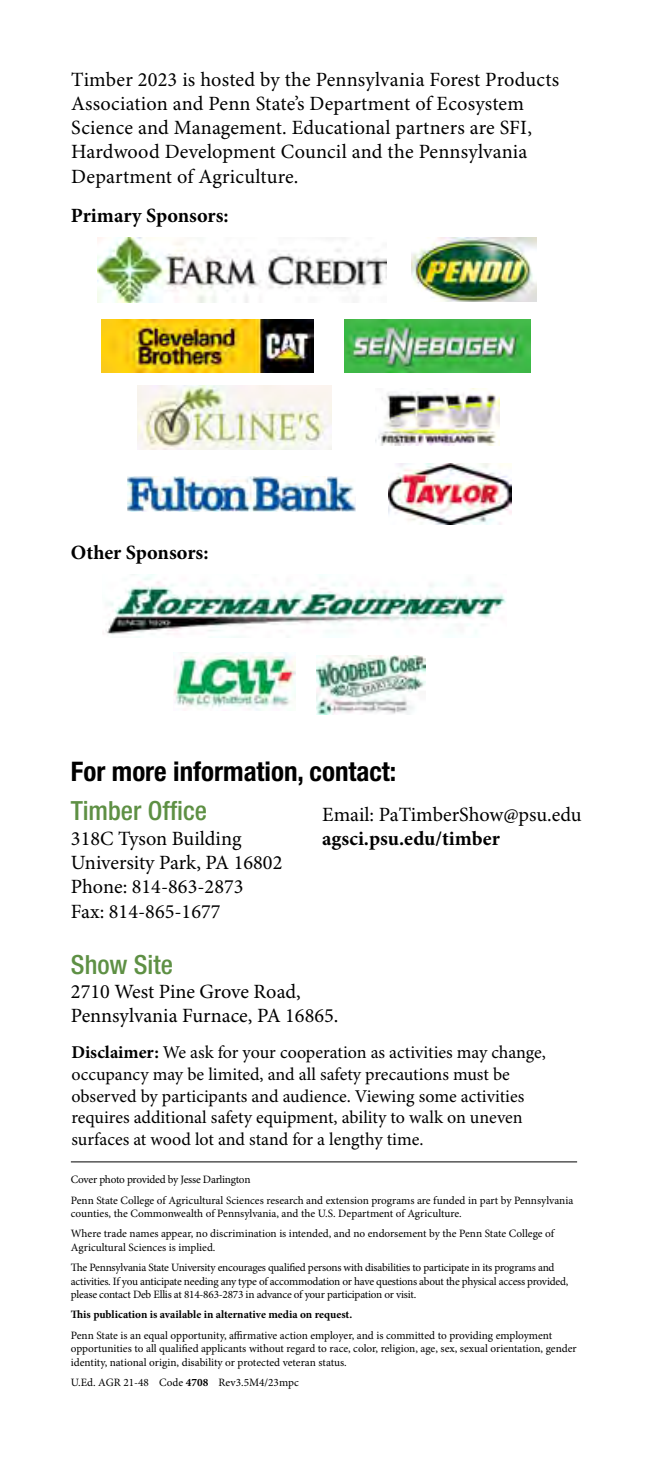
<style>
.page{position:relative;width:648px;height:1458px;background:#fff}
.page>*{position:absolute;margin:0;border:0;box-sizing:border-box;transform-origin:0 0}
.t1{font:700 condensed 27px "Helvetica Neue LT Std";color:#000}
.t2{font:500 condensed 26.55px "Helvetica Neue LT Std";color:#5e9044}
.t3{font:20.25px/24.3px "Minion Pro";color:#000}
.t4{font:700 20.25px "Minion Pro";color:#000}
.t5{font:18px/21.6px "Minion Pro";color:#000}
.t6{font:11.25px/20.2px "Minion Pro";letter-spacing:-.01em;color:#000}
.t7{font:700 11.25px "Minion Pro";color:#000}
.s1{font-weight:700}
</style>
<div class="page">
<hr style="left:71px;top:1162px;width:506px;height:1px;background:#000">
<img style="left:174px;top:653px;width:121px;height:57px">
<img style="left:411px;top:238px;width:125px;height:64px">
<img style="left:376px;top:389px;width:123px;height:57px">
<img style="left:102px;top:319px;width:212px;height:53px">
<img style="left:137px;top:385px;width:195px;height:65px">
<img style="left:389px;top:463px;width:123px;height:62px">
<img style="left:98px;top:238px;width:288px;height:64px">
<img style="left:127px;top:477px;width:229px;height:34px">
<img style="left:316px;top:655px;width:109px;height:59px">
<img style="left:103px;top:575px;width:403px;height:63px">
<img style="left:345px;top:320px;width:185px;height:52px">
<p class="t3" style="left:71px;top:68px;width:489px">Timber 2023 is hosted by the Pennsylvania Forest Products Association and Penn State’s Department of Ecosystem Science and Management. Educational partners are SFI, Hardwood Development Council and the Pennsylvania Department of Agriculture.</p>
<h3 class="t4" style="left:71px;top:204px;width:159px">Primary Sponsors:</h3>
<h3 class="t4" style="left:71px;top:540px;width:139px">Other Sponsors:</h3>
<h1 class="t1" style="left:71px;top:755px;width:327px">For more information, contact:</h1>
<h2 class="t2" style="left:71px;top:795px;width:138px">Timber Office</h2>
<h3 class="t3" style="left:71px;top:827px;width:213px">318C Tyson Building<br>University Park, PA 16802<br>Phone: 814-863-2873<br>Fax: 814-865-1677</h3>
<h2 class="t2" style="left:71px;top:948px;width:104px">Show Site</h2>
<h3 class="t3" style="left:71px;top:980px;width:269px">2710 West Pine Grove Road,<br>Pennsylvania Furnace, PA 16865.</h3>
<h3 class="t3" style="left:322px;top:803px;width:261px">Email: PaTimberShow@psu.edu</h3>
<h3 class="t4" style="left:322px;top:827px;width:179px">agsci.psu.edu/timber</h3>
<p class="t5" style="left:71px;top:1042px;width:476px"><span class="s1">Disclaimer:</span> We ask for your cooperation as activities may change, occupancy may be limited, and all safety precautions must be observed by participants and audience. Viewing some activities requires additional safety equipment, ability to walk on uneven surfaces at wood lot and stand for a lengthy time.</p>
<p class="t6" style="left:71px;top:1170px;width:504px">Cover photo provided by Jesse Darlington<br>Penn State College of Agricultural Sciences research and extension programs are funded in part by Pennsylvania</p>
<p class="t6" style="left:71px;top:1204px;width:485px">counties, the Commonwealth of Pennsylvania, and the U.S. Department of Agriculture.<br>Where trade names appear, no discrimination is intended, and no endorsement by the Penn State College of</p>
<p class="t6" style="left:71px;top:1238px;width:485px">Agricultural Sciences is implied.<br>The Pennsylvania State University encourages qualified persons with disabilities to participate in its programs and</p>
<p class="t6" style="left:71px;top:1275px;width:499px;line-height:13.5px">activities. If you anticipate needing any type of accommodation or have questions about the physical access provided, please contact Deb Ellis at 814-863-2873 in advance of your participation or visit.</p>
<p class="t7" style="left:71px;top:1308px;width:283px">This publication is available in alternative media on request.</p>
<p class="t6" style="left:71px;top:1329px;width:507px;line-height:13.5px">Penn State is an equal opportunity, affirmative action employer, and is committed to providing employment opportunities to all qualified applicants without regard to race, color, religion, age, sex, sexual orientation, gender identity, national origin, disability or protected veteran status.</p>
<p class="t6" style="left:71px;top:1373px;width:229px">U.Ed. AGR 21-48 Code <span class="s1">4708</span> Rev3.5M4/23mpc</p>
</div>
